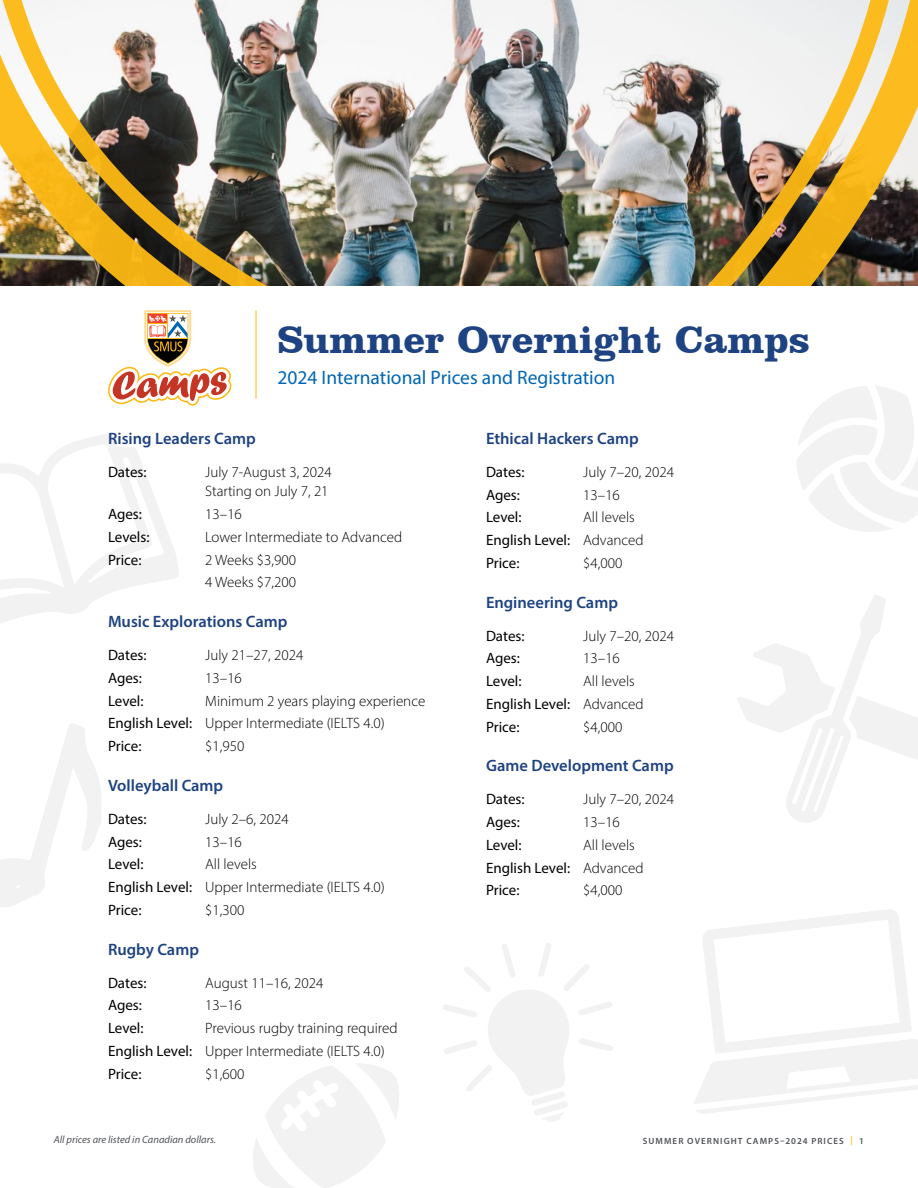
<style>
.page{position:relative;width:918px;height:1188px;background:#fff}
.page>*{position:absolute;margin:0;border:0;box-sizing:border-box;transform-origin:0 0}
.t1{font:700 39px "Clarendon BT";color:#1e4382}
.t2{font:19.5px "Myriad Pro";color:#0066b3}
.t3{font:600 16.5px "Myriad Pro";color:#1e4382}
.t4{font:300 15px/22.8px "Myriad Pro";color:#000}
.t5{font:15px/22.8px "Myriad Pro";color:#000}
.t6{font:italic 10.5px "Myriad Pro";color:#505357}
.t7{font:600 9px "Myriad Pro";letter-spacing:.12em;color:#505357}
.s1{font-weight:400}
.s2{font-weight:300}
.s3{color:#fdb913}
</style>
<div class="page">
<svg style="left:253px;top:1063px;width:146px;height:125px"></svg>
<img style="left:0;top:0;width:918px;height:286px">
<svg style="left:443px;top:943px;width:170px;height:179px"></svg>
<svg style="left:0;top:723px;width:101px;height:184px"></svg>
<svg style="left:0;top:434px;width:179px;height:189px"></svg>
<svg style="left:694px;top:910px;width:224px;height:204px"></svg>
<svg style="left:797px;top:386px;width:121px;height:146px"></svg>
<svg style="left:108px;top:310px;width:124px;height:96px"></svg>
<svg style="left:737px;top:595px;width:181px;height:227px"></svg>
<hr style="left:256px;top:310px;width:1px;height:89px;background:#fdb913">
<h1 class="t1" style="left:278px;top:316px;width:534px">Summer Overnight Camps</h1>
<h2 class="t2" style="left:278px;top:365px;width:339px">2024 International Prices and Registration</h2>
<p class="t3" style="left:108px;top:428px;width:149px">Rising Leaders Camp</p>
<p class="t5" style="left:108px;top:460px;width:40px">Dates:</p>
<p class="t4" style="left:205px;top:460px;width:128px">July 7-August 3, 2024</p>
<p class="t5" style="left:108px;top:503px;width:43px">Ages:<br>Levels:<br>Price:</p>
<p class="t4" style="left:205px;top:480px;width:198px">Starting on July 7, 21<br>13–16<br>Lower Intermediate to Advanced<br>2 Weeks $3,900<br>4 Weeks $7,200</p>
<p class="t3" style="left:108px;top:611px;width:181px">Music Explorations Camp</p>
<p class="t5" style="left:108px;top:643px;width:40px">Dates:</p>
<p class="t4" style="left:205px;top:644px;width:100px">July 21–27, 2024</p>
<p class="t5" style="left:108px;top:666px;width:35px">Ages:</p>
<p class="t4" style="left:205px;top:666px;width:38px">13–16</p>
<p class="t5" style="left:108px;top:689px;width:37px">Level:</p>
<p class="t4" style="left:108px;top:689px;width:319px;text-indent:97px">Minimum 2 years playing experience<br><span class="s1">English Level:</span> Upper Intermediate (IELTS 4.0)<br><span class="s1">Price:</span></p>
<p class="t4" style="left:205px;top:735px;width:41px">$1,950</p>
<p class="t3" style="left:108px;top:775px;width:117px">Volleyball Camp</p>
<p class="t5" style="left:108px;top:807px;width:40px">Dates:</p>
<p class="t4" style="left:205px;top:807px;width:85px">July 2–6, 2024</p>
<p class="t5" style="left:108px;top:830px;width:35px">Ages:</p>
<p class="t4" style="left:205px;top:830px;width:38px">13–16</p>
<p class="t5" style="left:108px;top:853px;width:37px">Level:</p>
<p class="t4" style="left:108px;top:853px;width:278px;text-indent:97px">All levels<br><span class="s1">English Level:</span> Upper Intermediate (IELTS 4.0)<br><span class="s1">Price:</span></p>
<p class="t4" style="left:205px;top:898px;width:41px">$1,300</p>
<p class="t3" style="left:108px;top:939px;width:92px">Rugby Camp</p>
<p class="t5" style="left:108px;top:971px;width:40px">Dates:</p>
<p class="t4" style="left:205px;top:971px;width:120px">August 11–16, 2024</p>
<p class="t5" style="left:108px;top:994px;width:35px">Ages:</p>
<p class="t4" style="left:205px;top:994px;width:38px">13–16</p>
<p class="t5" style="left:108px;top:1016px;width:37px">Level:</p>
<p class="t4" style="left:108px;top:1017px;width:291px;text-indent:97px">Previous rugby training required<br><span class="s1">English Level:</span> Upper Intermediate (IELTS 4.0)<br><span class="s1">Price:</span></p>
<p class="t4" style="left:205px;top:1062px;width:41px">$1,600</p>
<p class="t6" style="left:54px;top:1133px;width:164px">All prices are listed in Canadian dollars.</p>
<p class="t3" style="left:486px;top:428px;width:154px">Ethical Hackers Camp</p>
<p class="t5" style="left:486px;top:460px;width:40px">Dates:</p>
<p class="t4" style="left:583px;top:460px;width:92px">July 7–20, 2024</p>
<p class="t5" style="left:486px;top:483px;width:35px">Ages:</p>
<p class="t4" style="left:583px;top:483px;width:38px">13–16</p>
<p class="t5" style="left:486px;top:506px;width:37px">Level:</p>
<p class="t5" style="left:486px;top:506px;width:159px;text-indent:97px"><span class="s2">All levels<br></span>English Level: <span class="s2">Advanced<br></span>Price:</p>
<p class="t4" style="left:583px;top:551px;width:41px">$4,000</p>
<p class="t3" style="left:486px;top:592px;width:133px">Engineering Camp</p>
<p class="t5" style="left:486px;top:624px;width:40px">Dates:</p>
<p class="t4" style="left:583px;top:624px;width:92px">July 7–20, 2024</p>
<p class="t5" style="left:486px;top:647px;width:35px">Ages:</p>
<p class="t4" style="left:583px;top:647px;width:38px">13–16</p>
<p class="t5" style="left:486px;top:669px;width:37px">Level:</p>
<p class="t5" style="left:486px;top:669px;width:159px;text-indent:97px"><span class="s2">All levels<br></span>English Level: <span class="s2">Advanced<br></span>Price:</p>
<p class="t4" style="left:583px;top:715px;width:41px">$4,000</p>
<p class="t3" style="left:486px;top:755px;width:189px">Game Development Camp</p>
<p class="t5" style="left:486px;top:788px;width:40px">Dates:</p>
<p class="t4" style="left:583px;top:788px;width:92px">July 7–20, 2024</p>
<p class="t5" style="left:486px;top:810px;width:35px">Ages:</p>
<p class="t4" style="left:583px;top:811px;width:38px">13–16</p>
<p class="t5" style="left:486px;top:833px;width:37px">Level:</p>
<p class="t5" style="left:486px;top:833px;width:159px;text-indent:97px"><span class="s2">All levels<br></span>English Level: <span class="s2">Advanced<br></span>Price:</p>
<p class="t4" style="left:583px;top:879px;width:41px">$4,000</p>
<p class="t7" style="left:643px;top:1135px;width:223px">SUMMER OVERNIGHT CAMPS–2024 PRICES <span class="s3">|</span> 1</p>
</div>
